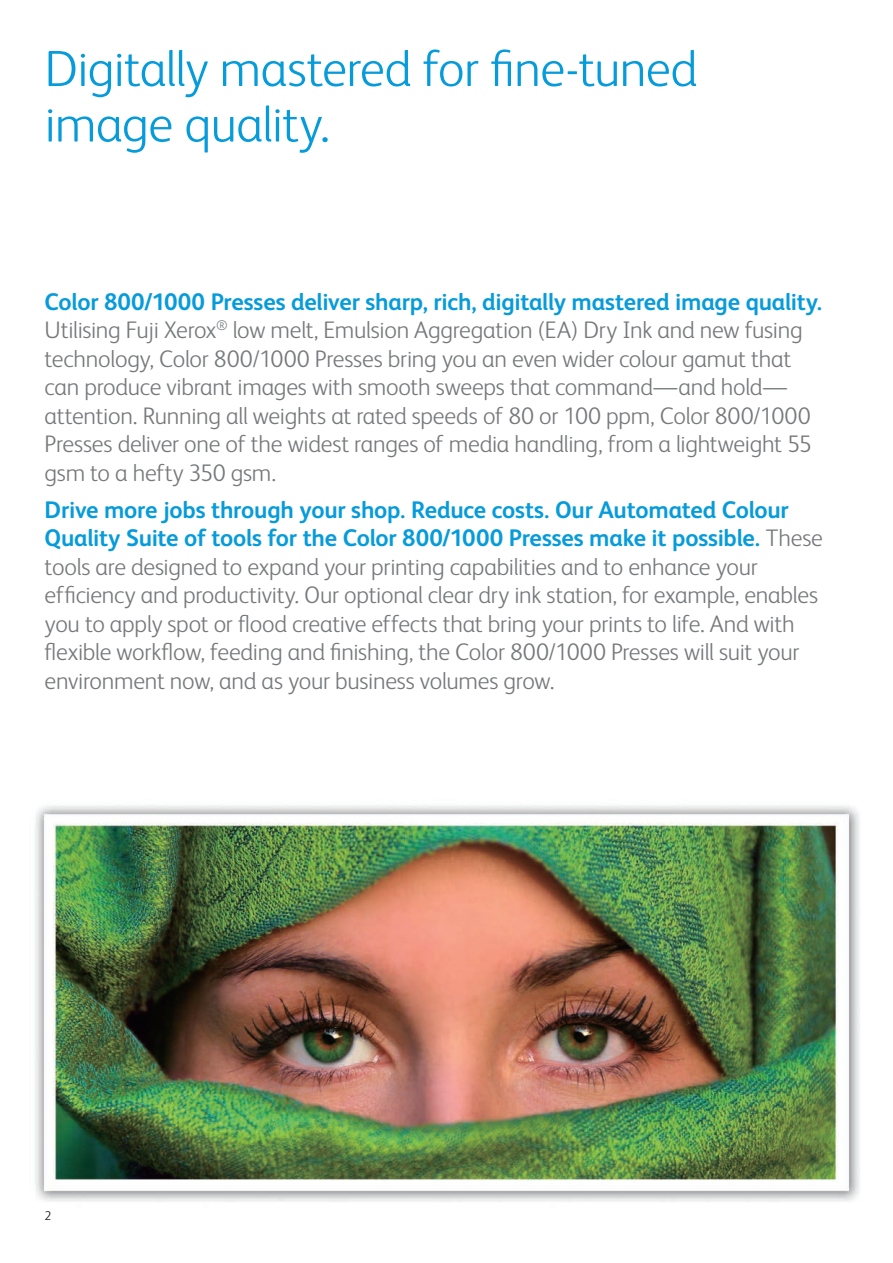
<style>
.page{position:relative;width:893px;height:1263px;background:#fff}
.page>*{position:absolute;margin:0;border:0;box-sizing:border-box;transform-origin:0 0}
.t1{font:300 51px/55.5px "Xerox Sans";letter-spacing:-.01em;color:#069bda}
.t2{font:300 24px/28.5px "Xerox Sans";letter-spacing:-.01em;color:#76787b}
.t3{font:300 12.75px "Xerox Sans";color:#231f20}
.s1{font-weight:700;color:#069bda}
</style>
<div class="page">
<img style="left:35px;top:805px;width:825px;height:397px">
<h1 class="t1" style="left:45px;top:38px;width:654px">Digitally mastered for fine-tuned image quality.</h1>
<p class="t2" style="left:45px;top:286px;width:779px"><span class="s1">Color 800/1000 Presses deliver sharp, rich, digitally mastered image quality.<br></span>Utilising Fuji Xerox<sup>®</sup> low melt, Emulsion Aggregation (EA) Dry Ink and new fusing technology, Color 800/1000 Presses bring you an even wider colour gamut that can produce vibrant images with smooth sweeps that command—and hold— attention. Running all weights at rated speeds of 80 or 100 ppm, Color 800/1000<br>Presses deliver one of the widest ranges of media handling, from a lightweight 55 gsm to a hefty 350 gsm.</p>
<p class="t2" style="left:45px;top:494px;width:780px"><span class="s1">Drive more jobs through your shop. Reduce costs. Our Automated Colour Quality Suite of tools for the Color 800/1000 Presses make it possible.</span> These tools are designed to expand your printing capabilities and to enhance your efficiency and productivity. Our optional clear dry ink station, for example, enables you to apply spot or flood creative effects that bring your prints to life. And with flexible workflow, feeding and finishing, the Color 800/1000 Presses will suit your environment now, and as your business volumes grow.</p>
<p class="t3" style="left:45px;top:1208px;width:8px">2</p>
</div>
